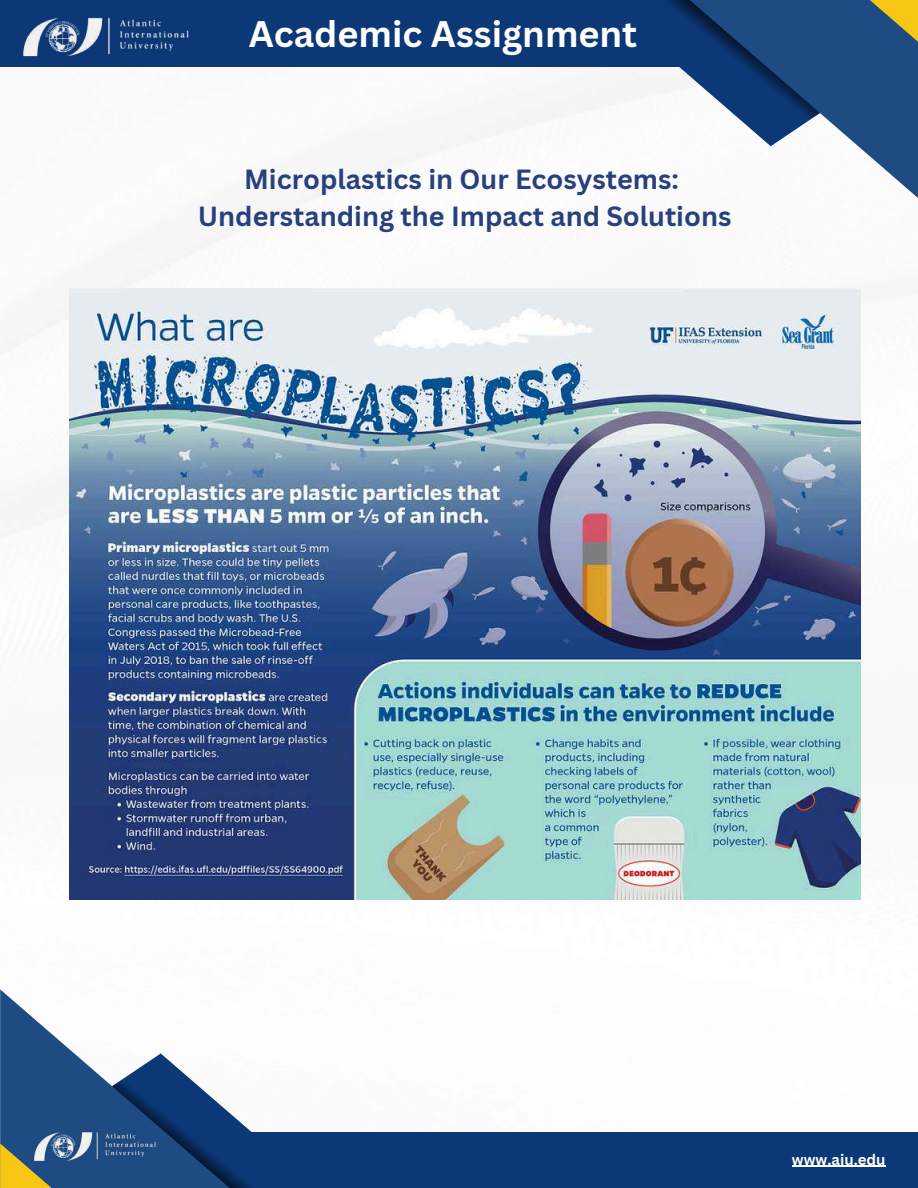
<style>
.page{position:relative;width:918px;height:1188px;background:#fff}
.page>*{position:absolute;margin:0;border:0;box-sizing:border-box;transform-origin:0 0}
.t1{font:700 36px "Canva Sans";color:#fff}
.t2{font:700 27px/37.2px "Canva Sans";color:#28407b;text-align:center}
.t3{font:700 24px "Canva Sans";color:#fff}
.t4{font:700 15px "Canva Sans";color:#fff}
</style>
<div class="page">
<img style="left:0;top:66px;width:895px;height:834px">
<div style="left:0;top:0;width:699px;height:66px;background:#0c3877"></div>
<svg style="left:648px;top:0;width:270px;height:211px"></svg>
<svg style="left:828px;top:0;width:90px;height:55px"></svg>
<svg style="left:560px;top:0;width:260px;height:146px"></svg>
<img style="left:20px;top:17px;width:172px;height:50px">
<div style="left:175px;top:1132px;width:743px;height:56px;background:#0c3877"></div>
<svg style="left:0;top:989px;width:112px;height:199px;fill:#1e4b82"></svg>
<svg style="left:0;top:1143px;width:104px;height:45px"></svg>
<svg style="left:112px;top:1053px;width:140px;height:135px"></svg>
<img style="left:31px;top:1124px;width:127px;height:44px">
<img style="left:69px;top:288px;width:791px;height:611px">
<hr style="left:792px;top:1166px;width:94px;height:1px;background:#fff">
<p class="t3" style="left:331px;top:8px;width:296px">AIU Student Publications</p>
<h1 class="t1" style="left:249px;top:9px;width:390px">Academic Assignment</h1>
<p class="t2" style="left:198px;top:160px;width:535px">Microplastics in Our Ecosystems:<br>Understanding the Impact and Solutions</p>
<p class="t4" style="left:792px;top:1149px;width:95px">www.aiu.edu</p>
</div>
